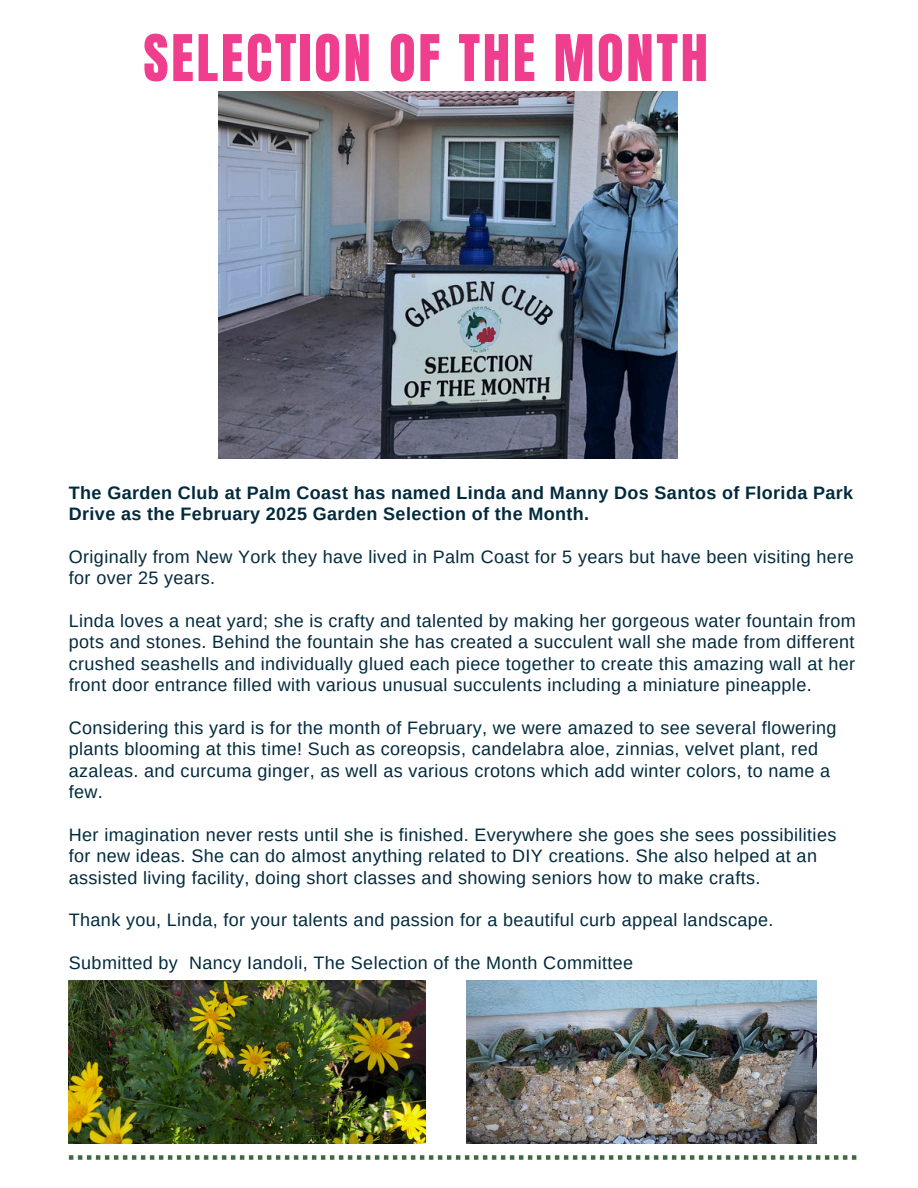
<style>
.page{position:relative;width:918px;height:1188px;background:#fff}
.page>*{position:absolute;margin:0;border:0;box-sizing:border-box;transform-origin:0 0}
.t1{font:54.6px "Anton";letter-spacing:.05em;color:#ef3e8e}
.t2{font:18px/21.3px "Arimo";letter-spacing:.02em;color:#022a3d}
.t3{font:700 18px/21.3px "Arimo";letter-spacing:.02em;color:#022a3d}
</style>
<div class="page">
<img style="left:219px;top:92px;width:459px;height:367px">
<svg style="left:69px;top:1155px;width:787px;height:5px"></svg>
<img style="left:69px;top:980px;width:356px;height:163px">
<img style="left:466px;top:980px;width:350px;height:163px">
<p class="t1" style="left:143px;top:19px;width:566px">SELECTION OF THE MONTH</p>
<h1 class="t3" style="left:69px;top:482px;width:786px">The Garden Club at Palm Coast has named Linda and Manny Dos Santos of Florida Park<br>Drive as the February 2025 Garden Selection of the Month.</h1>
<p class="t2" style="left:69px;top:546px;width:786px">Originally from New York they have lived in Palm Coast for 5 years but have been visiting here for over 25 years.</p>
<h2 class="t2" style="left:69px;top:610px;width:788px;text-align:justify">Linda loves a neat yard; she is crafty and talented by making her gorgeous water fountain from pots and stones. Behind the fountain she has created a succulent wall she made from different crushed seashells and individually glued each piece together to create this amazing wall at her front door entrance filled with various unusual succulents including a miniature pineapple.</h2>
<p class="t2" style="left:69px;top:717px;width:769px">Considering this yard is for the month of February, we were amazed to see several flowering plants blooming at this time! Such as coreopsis, candelabra aloe, zinnias, velvet plant, red azaleas. and curcuma ginger, as well as various crotons which add winter colors, to name a few.</p>
<p class="t2" style="left:69px;top:824px;width:769px">Her imagination never rests until she is finished. Everywhere she goes she sees possibilities for new ideas. She can do almost anything related to DIY creations. She also helped at an assisted living facility, doing short classes and showing seniors how to make crafts.</p>
<p class="t2" style="left:69px;top:909px;width:706px">Thank you, Linda, for your talents and passion for a beautiful curb appeal landscape.</p>
<p class="t2" style="left:69px;top:952px;width:566px">Submitted by Nancy Iandoli, The Selection of the Month Committee</p>
</div>
